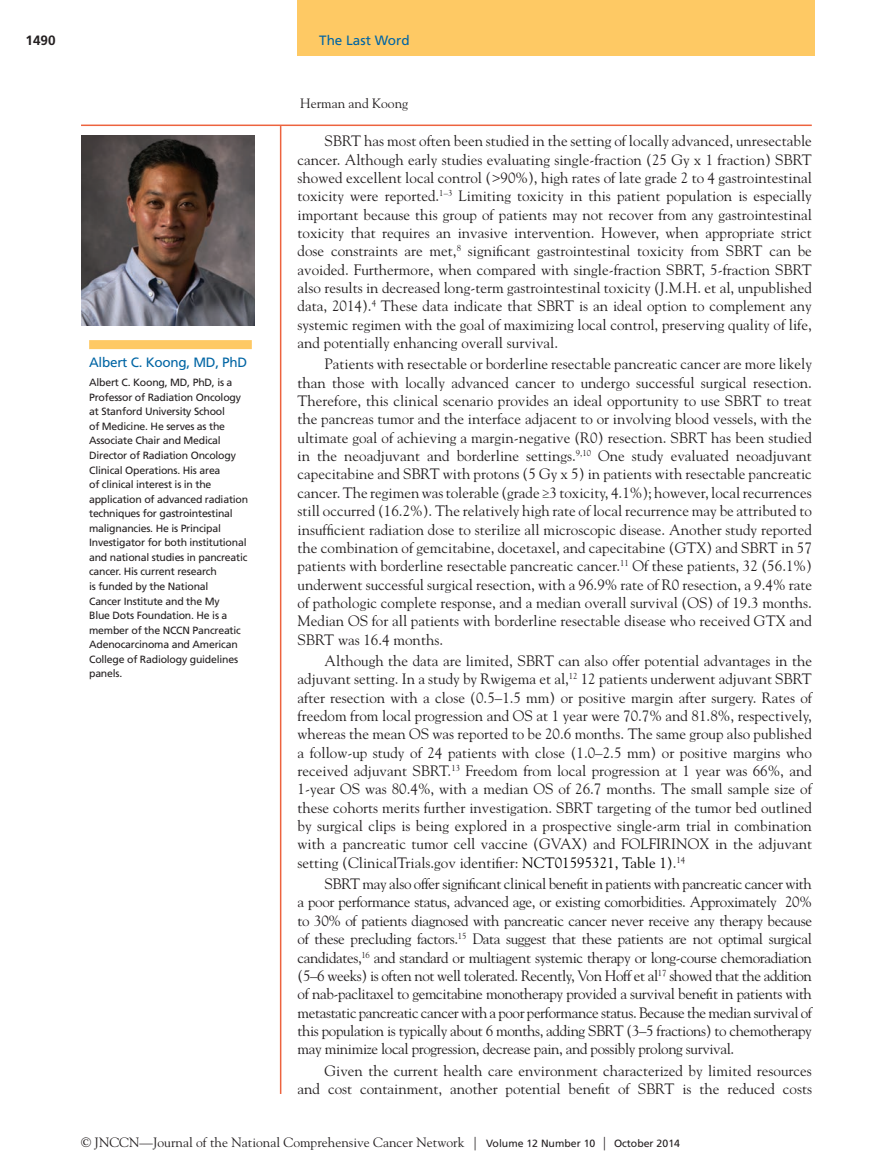
<style>
.page{position:relative;width:878px;height:1175px;background:#fff}
.page>*{position:absolute;margin:0;border:0;box-sizing:border-box;transform-origin:0 0}
.Editorial_bodytext_i{font:15px/18.3px "Goudy Std";color:#231f20;text-align:justify}
.t1{font:13.5px "Goudy Std";color:#231f20}
.TOC_caption_bar_titl{font:13.5px "Frutiger LT Std";letter-spacing:-.02em;color:#0065a4}
.TOC_caption_bar_titl-2{font:13.5px "Frutiger LT Std";color:#0065a4}
.t2{font:700 13.5px "Frutiger LT Std";color:#231f20}
.TOC_caption_text{font:10.5px/14.5px "Frutiger LT Std";letter-spacing:-.02em;color:#231f20}
.s1{color:#000}
.s2{font-family:"Frutiger LT Std";font-size:10.5px}
</style>
<div class="page">
<div style="left:297px;top:0;width:517px;height:56px;background:#fec964"></div>
<hr style="left:81px;top:124px;width:730px;height:2px;background:#ed633e">
<hr style="left:280px;top:126px;width:1px;height:968px;background:#ed633e">
<img style="left:82px;top:135px;width:173px;height:190px">
<div style="left:89px;top:340px;width:163px;height:9px;background:#fec964"></div>
<p class="t2" style="left:26px;top:32px;width:32px">1490</p>
<p class="TOC_caption_bar_titl-2" style="left:319px;top:32px;width:92px">The Last Word</p>
<p class="TOC_caption_bar_titl" style="left:89px;top:354px;width:160px">Albert C. Koong, MD, PhD</p>
<p class="TOC_caption_text" style="left:89px;top:375px;width:160px">Albert C. Koong, MD, PhD, is a<br>Professor of Radiation Oncology at Stanford University School<br>of Medicine. He serves as the<br>Associate Chair and Medical<br>Director of Radiation Oncology<br>Clinical Operations. His area<br>of clinical interest is in the application of advanced radiation techniques for gastrointestinal malignancies. He is Principal<br>Investigator for both institutional and national studies in pancreatic cancer. His current research<br>is funded by the National<br>Cancer Institute and the My<br>Blue Dots Foundation. He is a member of the NCCN Pancreatic<br>Adenocarcinoma and American<br>College of Radiology guidelines panels.</p>
<p class="t1" style="left:300px;top:94px;width:109px">Herman and Koong</p>
<p class="Editorial_bodytext_i" style="left:297px;top:132px;width:516px;text-indent:27px">SBRT has most often been studied in the setting of locally advanced, unresectable cancer. Although early studies evaluating single-fraction (25 Gy x 1 fraction) SBRT showed excellent local control (&gt;90%), high rates of late grade 2 to 4 gastrointestinal toxicity were reported.<sup>1–3</sup> Limiting toxicity in this patient population is especially important because this group of patients may not recover from any gastrointestinal toxicity that requires an invasive intervention. However, when appropriate strict dose constraints are met,<sup>8</sup> significant gastrointestinal toxicity from SBRT can be avoided. Furthermore, when compared with single-fraction SBRT, 5-fraction SBRT also results in decreased long-term gastrointestinal toxicity (J.M.H. et al, unpublished data, 2014).<sup>4</sup> These data indicate that SBRT is an ideal option to complement any systemic regimen with the goal of maximizing local control, preserving quality of life, and potentially enhancing overall survival.</p>
<p class="Editorial_bodytext_i" style="left:297px;top:355px;width:516px;text-indent:27px">Patients with resectable or borderline resectable pancreatic cancer are more likely than those with locally advanced cancer to undergo successful surgical resection.<br>Therefore, this clinical scenario provides an ideal opportunity to use SBRT to treat the pancreas tumor and the interface adjacent to or involving blood vessels, with the ultimate goal of achieving a margin-negative (R0) resection. SBRT has been studied in the neoadjuvant and borderline settings.<sup>9,10</sup> One study evaluated neoadjuvant capecitabine and SBRT with protons (5 Gy x 5) in patients with resectable pancreatic cancer. The regimen was tolerable (grade ≥3 toxicity, 4.1%); however, local recurrences still occurred (16.2%). The relatively high rate of local recurrence may be attributed to insufficient radiation dose to sterilize all microscopic disease. Another study reported the combination of gemcitabine, docetaxel, and capecitabine (GTX) and SBRT in 57 patients with borderline resectable pancreatic cancer.<sup>11</sup> Of these patients, 32 (56.1%) underwent successful surgical resection, with a 96.9% rate of R0 resection, a 9.4% rate of pathologic complete response, and a median overall survival (OS) of 19.3 months.<br>Median OS for all patients with borderline resectable disease who received GTX and SBRT was 16.4 months.</p>
<p class="Editorial_bodytext_i" style="left:297px;top:651px;width:516px;text-indent:27px">Although the data are limited, SBRT can also offer potential advantages in the adjuvant setting. In a study by Rwigema et al,<sup>12</sup> 12 patients underwent adjuvant SBRT after resection with a close (0.5–1.5 mm) or positive margin after surgery. Rates of freedom from local progression and OS at 1 year were 70.7% and 81.8%, respectively, whereas the mean OS was reported to be 20.6 months. The same group also published a follow-up study of 24 patients with close (1.0–2.5 mm) or positive margins who received adjuvant SBRT.<sup>13</sup> Freedom from local progression at 1 year was 66%, and 1-year OS was 80.4%, with a median OS of 26.7 months. The small sample size of these cohorts merits further investigation. SBRT targeting of the tumor bed outlined by surgical clips is being explored in a prospective single-arm trial in combination with a pancreatic tumor cell vaccine (GVAX) and FOLFIRINOX in the adjuvant setting (ClinicalTrials.gov identifier: <span class="s1">NCT01595321, Table 1)</span>.<sup>14</sup></p>
<p class="Editorial_bodytext_i" style="left:297px;top:874px;width:516px;text-indent:27px">SBRT may also offer significant clinical benefit in patients with pancreatic cancer with a poor performance status, advanced age, or existing comorbidities. Approximately 20% to 30% of patients diagnosed with pancreatic cancer never receive any therapy because of these precluding factors.<sup>15</sup> Data suggest that these patients are not optimal surgical candidates,<sup>16</sup> and standard or multiagent systemic therapy or long-course chemoradiation (5–6 weeks) is often not well tolerated. Recently, Von Hoff et al<sup>17</sup> showed that the addition of nab-paclitaxel to gemcitabine monotherapy provided a survival benefit in patients with metastatic pancreatic cancer with a poor performance status. Because the median survival of this population is typically about 6 months, adding SBRT (3–5 fractions) to chemotherapy may minimize local progression, decrease pain, and possibly prolong survival.</p>
<p class="Editorial_bodytext_i" style="left:297px;top:1061px;width:516px;text-align:right">Given the current health care environment characterized by limited resources<br>and cost containment, another potential benefit of SBRT is the reduced costs</p>
<p class="t1" style="left:81px;top:1134px;width:600px">© JNCCN—Journal of the National Comprehensive Cancer Network | <span class="s2">Volume 12 Number 10</span> | <span class="s2">October 2014</span></p>
</div>
